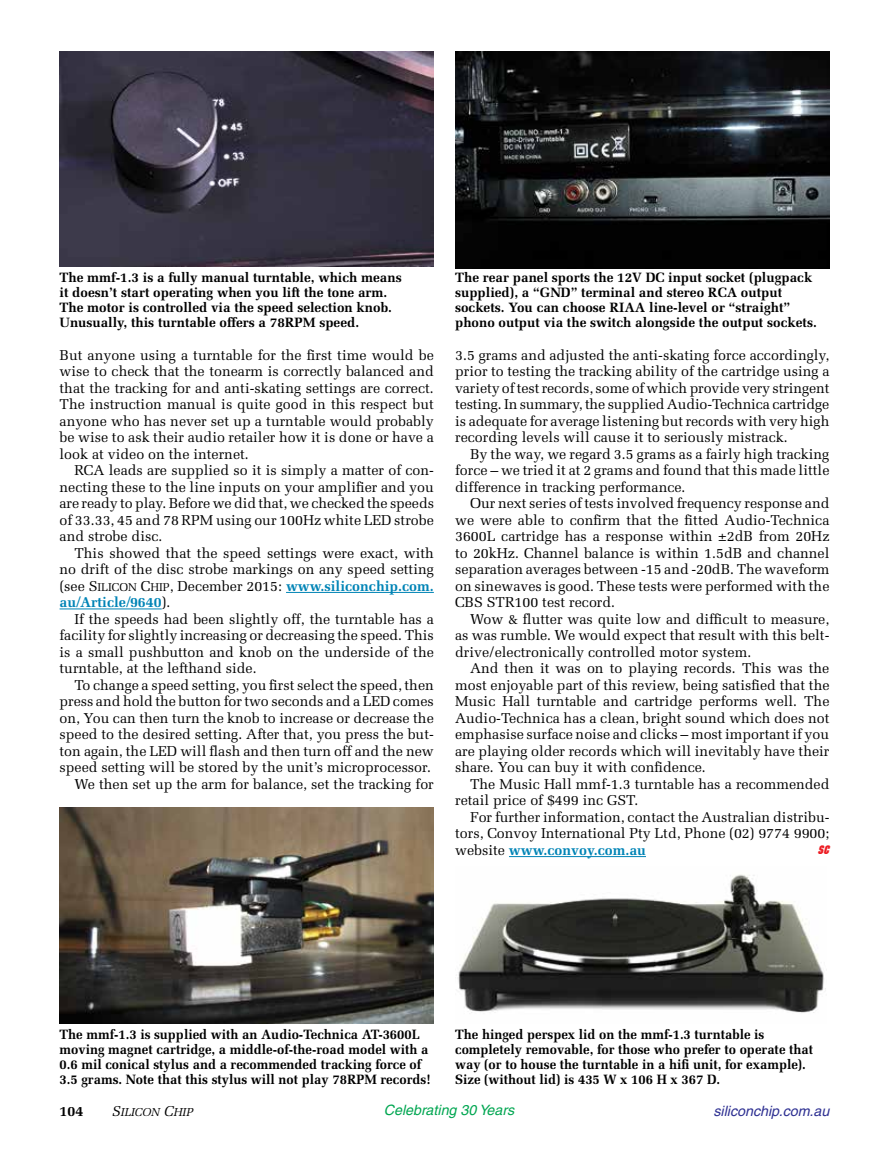
<style>
.page{position:relative;width:872px;height:1170px;background:#fff}
.page>*{position:absolute;margin:0;border:0;box-sizing:border-box;transform-origin:0 0}
.t1{font:14.25px/16.5px "Melior";color:#000;text-align:justify}
.t2{font:italic 14.25px "Helvetica";color:#00a651}
.t3{font:italic 14.25px "Helvetica";color:#2e3092}
.t4{font:700 14.25px "Melior";color:#000}
.t5{font:700 13.5px/15px "Melior";color:#000}
.t6{font:italic 700 12px "Machine";color:#ed1d24}
.t7{font:11.4px "Melior Italic SC800";color:#000}
.s1{font-size:11.25px}
.s2{font-weight:700;color:#0084b6}
.s3{font-family:"Melior";font-style:italic;font-size:14.25px}
</style>
<div class="page">
<img style="left:458px;top:874px;width:368px;height:139px">
<img style="left:455px;top:51px;width:374px;height:217px">
<img style="left:60px;top:51px;width:374px;height:216px">
<hr style="left:286px;top:592px;width:148px;height:1px;background:#0084b6">
<hr style="left:60px;top:608px;width:102px;height:1px;background:#0084b6">
<hr style="left:509px;top:856px;width:137px;height:1px;background:#0084b6">
<img style="left:60px;top:807px;width:374px;height:216px">
<p class="t5" style="left:60px;top:269px;width:344px">The mmf-1.3 is a fully manual turntable, which means it doesn’t start operating when you lift the tone arm.<br>The motor is controlled via the speed selection knob.<br>Unusually, this turntable offers a 78RPM speed.</p>
<p class="t5" style="left:455px;top:269px;width:363px">The rear panel sports the 12V DC input socket (plugpack supplied), a “GND” terminal and stereo RCA output sockets. You can choose RIAA line-level or “straight” phono output via the switch alongside the output sockets.</p>
<p class="t1" style="left:60px;top:346px;width:376px">But anyone using a turntable for the first time would be wise to check that the tonearm is correctly balanced and that the tracking for and anti-skating settings are correct.<br>The instruction manual is quite good in this respect but anyone who has never set up a turntable would probably be wise to ask their audio retailer how it is done or have a look at video on the internet.</p>
<p class="t1" style="left:60px;top:462px;width:376px;text-indent:15px">RCA leads are supplied so it is simply a matter of con&shy;necting these to the line inputs on your amplifier and you are ready to play. Before we did that, we checked the speeds of 33.33, 45 and 78 RPM using our 100Hz white LED strobe and strobe disc.</p>
<p class="t1" style="left:60px;top:544px;width:376px;text-indent:15px">This showed that the speed settings were exact, with no drift of the disc strobe markings on any speed setting (see S<span class="s1">ILICON</span> C<span class="s1">HIP</span>, December 2015: <span class="s2">www.siliconchip.com. au/Article/9640</span>).</p>
<p class="t1" style="left:60px;top:610px;width:376px;text-indent:15px">If the speeds had been slightly off, the turntable has a facility for slightly increasing or decreasing the speed. This is a small pushbutton and knob on the underside of the turntable, at the lefthand side.</p>
<p class="t1" style="left:60px;top:676px;width:376px;text-align:right">To change a speed setting, you first select the speed, then press and hold the button for two seconds and a LED comes on, You can then turn the knob to increase or decrease the speed to the desired setting. After that, you press the but&shy;ton again, the LED will flash and then turn off and the new speed setting will be stored by the unit’s microprocessor.<br>We then set up the arm for balance, set the tracking for</p>
<p class="t1" style="left:455px;top:346px;width:376px">3.5 grams and adjusted the anti-skating force accordingly, prior to testing the tracking ability of the cartridge using a variety of test records, some of which provide very stringent testing. In summary, the supplied Audio-Technica cartridge is adequate for average listening but records with very high recording levels will cause it to seriously mistrack.</p>
<p class="t1" style="left:455px;top:445px;width:376px;text-indent:15px">By the way, we regard 3.5 grams as a fairly high tracking force – we tried it at 2 grams and found that this made little difference in tracking performance.</p>
<p class="t1" style="left:455px;top:495px;width:376px;text-indent:15px">Our next series of tests involved frequency response and we were able to confirm that the fitted Audio-Technica 3600L cartridge has a response within ±2dB from 20Hz to 20kHz. Channel balance is within 1.5dB and channel separation averages between -15 and -20dB. The waveform on sinewaves is good. These tests were performed with the CBS STR100 test record.</p>
<p class="t1" style="left:455px;top:610px;width:376px;text-indent:15px">Wow &amp; flutter was quite low and difficult to measure, as was rumble. We would expect that result with this belt&shy;drive/electronically controlled motor system.</p>
<p class="t1" style="left:455px;top:660px;width:376px;text-indent:15px">And then it was on to playing records. This was the most enjoyable part of this review, being satisfied that the Music Hall turntable and cartridge performs well. The Audio-Technica has a clean, bright sound which does not emphasise surface noise and clicks – most important if you are playing older records which will inevitably have their share. You can buy it with confidence.</p>
<p class="t1" style="left:455px;top:775px;width:376px;text-indent:15px">The Music Hall mmf-1.3 turntable has a recommended retail price of $499 inc GST.</p>
<p class="t1" style="left:455px;top:808px;width:376px;text-indent:15px">For further information, contact the Australian distribu&shy;tors, Convoy International Pty Ltd, Phone (02) 9774 9900; website <span class="s2">www.convoy.com.au</span></p>
<p class="t6" style="left:817px;top:842px;width:16px">SC</p>
<p class="t5" style="left:60px;top:1026px;width:373px">The mmf-1.3 is supplied with an Audio-Technica AT-3600L moving magnet cartridge, a middle-of-the-road model with a 0.6 mil conical stylus and a recommended tracking force of 3.5 grams. Note that this stylus will not play 78RPM records!</p>
<p class="t5" style="left:455px;top:1026px;width:359px">The hinged perspex lid on the mmf-1.3 turntable is completely removable, for those who prefer to operate that way (or to house the turntable in a hifi unit, for example).<br>Size (without lid) is 435 W x 106 H x 367 D.</p>
<p class="t4" style="left:60px;top:1101px;width:25px">104</p>
<p class="t7" style="left:112px;top:1104px;width:83px"><span class="s3">S</span>ILICON <span class="s3">C</span>HIP</p>
<p class="t2" style="left:384px;top:1101px;width:132px">Celebrating 30 Years</p>
<p class="t3" style="left:713px;top:1102px;width:117px">siliconchip.com.au</p>
</div>
